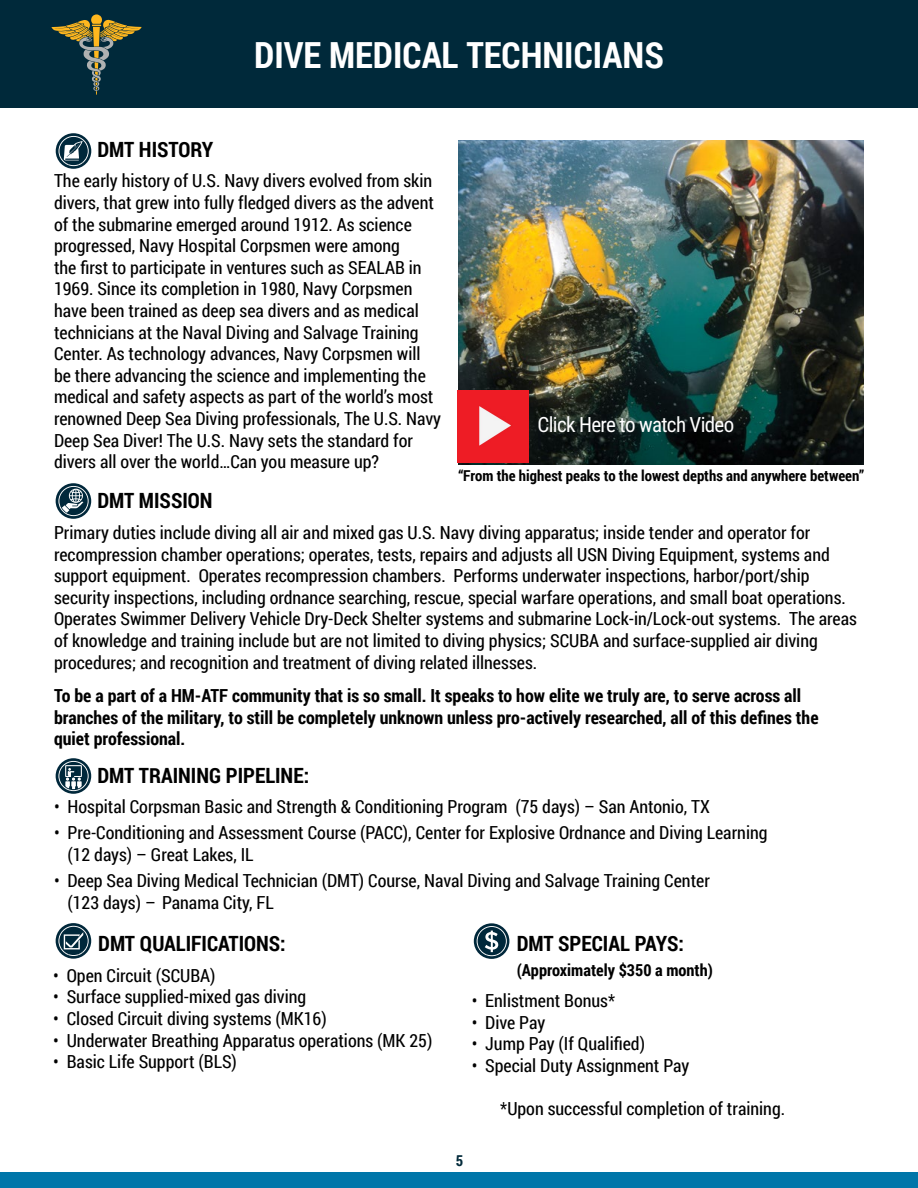
<style>
.page{position:relative;width:918px;height:1188px;background:#fff}
.page>*{position:absolute;margin:0;border:0;box-sizing:border-box;transform-origin:0 0}
.t1{font:700 36px "Roboto Condensed";color:#fff}
.t2{font:700 21px "Roboto Condensed";color:#000}
.t3{font:21px "Roboto Condensed";letter-spacing:-.03em;color:#fff}
.t4{font:18px/21.6px "Roboto Condensed";color:#000}
.t5{font:700 18px/21.6px "Roboto Condensed";color:#000}
.t6{font:700 16.5px "Roboto Condensed";color:#000}
.t7{font:700 15px "Roboto Condensed";color:#000}
.t8{font:700 15px "Roboto Condensed";color:#022a3a}
</style>
<div class="page">
<div style="left:0;top:1173px;width:918px;height:15px;background:#0076a9"></div>
<div style="left:0;top:0;width:918px;height:108px;background:#00293a"></div>
<svg style="left:51px;top:14px;width:91px;height:81px"></svg>
<img style="left:459px;top:140px;width:405px;height:324px">
<div style="left:56px;top:483px;width:35px;height:36px;background:#00283b;border-radius:50%"></div>
<svg style="left:58px;top:486px;width:31px;height:30px"></svg>
<svg style="left:56px;top:758px;width:35px;height:36px"></svg>
<svg style="left:58px;top:761px;width:31px;height:30px"></svg>
<svg style="left:56px;top:133px;width:35px;height:36px"></svg>
<svg style="left:59px;top:136px;width:30px;height:30px"></svg>
<svg style="left:56px;top:923px;width:35px;height:36px"></svg>
<svg style="left:58px;top:926px;width:31px;height:30px"></svg>
<svg style="left:474px;top:923px;width:35px;height:36px"></svg>
<svg style="left:477px;top:926px;width:30px;height:30px"></svg>
<img style="left:457px;top:391px;width:72px;height:71px">
<h1 class="t1" style="left:254px;top:30px;width:411px">DIVE MEDICAL TECHNICIANS</h1>
<p class="t2" style="left:98px;top:135px;width:117px">DMT HISTORY</p>
<p class="t4" style="left:54px;top:170px;width:389px">The early history of U.S. Navy divers evolved from skin divers, that grew into fully fledged divers as the advent of the submarine emerged around 1912. As science progressed, Navy Hospital Corpsmen were among<br>the first to participate in ventures such as SEALAB in 1969. Since its completion in 1980, Navy Corpsmen have been trained as deep sea divers and as medical technicians at the Naval Diving and Salvage Training Center. As technology advances, Navy Corpsmen will be there advancing the science and implementing the medical and safety aspects as part of the world’s most renowned Deep Sea Diving professionals, The U.S. Navy Deep Sea Diver! The U.S. Navy sets the standard for divers all over the world…Can you measure up?</p>
<p class="t2" style="left:98px;top:486px;width:117px">DMT MISSION</p>
<p class="t4" style="left:54px;top:521px;width:804px">Primary duties include diving all air and mixed gas U.S. Navy diving apparatus; inside tender and operator for recompression chamber operations; operates, tests, repairs and adjusts all USN Diving Equipment, systems and support equipment. Operates recompression chambers. Performs underwater inspections, harbor/port/ship security inspections, including ordnance searching, rescue, special warfare operations, and small boat operations.<br>Operates Swimmer Delivery Vehicle Dry-Deck Shelter systems and submarine Lock-in/Lock-out systems. The areas of knowledge and training include but are not limited to diving physics; SCUBA and surface-supplied air diving procedures; and recognition and treatment of diving related illnesses.</p>
<p class="t5" style="left:54px;top:684px;width:766px">To be a part of a HM-ATF community that is so small. It speaks to how elite we truly are, to serve across all branches of the military, to still be completely unknown unless pro-actively researched, all of this defines the quiet professional.</p>
<p class="t2" style="left:98px;top:760px;width:213px">DMT TRAINING PIPELINE:</p>
<p class="t4" style="left:54px;top:795px;width:657px">• Hospital Corpsman Basic and Strength &amp; Conditioning Program (75 days) – San Antonio, TX</p>
<p class="t4" style="left:68px;top:822px;width:702px;text-indent:-14px">• Pre-Conditioning and Assessment Course (PACC), Center for Explosive Ordnance and Diving Learning (12 days) – Great Lakes, IL</p>
<p class="t4" style="left:68px;top:869px;width:644px;text-indent:-14px">• Deep Sea Diving Medical Technician (DMT) Course, Naval Diving and Salvage Training Center (123 days) – Panama City, FL</p>
<p class="t2" style="left:98px;top:929px;width:189px">DMT QUALIFICATIONS:</p>
<p class="t4" style="left:53px;top:964px;width:164px">• Open Circuit (SCUBA)</p>
<p class="t4" style="left:53px;top:986px;width:254px">• Surface supplied-mixed gas diving</p>
<p class="t4" style="left:53px;top:1007px;width:275px">• Closed Circuit diving systems (MK16)</p>
<p class="t4" style="left:53px;top:1029px;width:381px">• Underwater Breathing Apparatus operations (MK 25)</p>
<p class="t4" style="left:53px;top:1050px;width:185px">• Basic Life Support (BLS)</p>
<p class="t3" style="left:538px;top:410px;width:198px">Click Here to watch Video</p>
<p class="t7" style="left:458px;top:465px;width:407px">“From the highest peaks to the lowest depths and anywhere between”</p>
<p class="t2" style="left:517px;top:929px;width:169px">DMT SPECIAL PAYS:</p>
<p class="t6" style="left:517px;top:959px;width:198px">(Approximately $350 a month)</p>
<p class="t4" style="left:472px;top:989px;width:145px">• Enlistment Bonus*</p>
<p class="t4" style="left:472px;top:1011px;width:75px">• Dive Pay</p>
<p class="t4" style="left:472px;top:1032px;width:175px">• Jump Pay (If Qualified)</p>
<p class="t4" style="left:472px;top:1054px;width:219px">• Special Duty Assignment Pay</p>
<p class="t4" style="left:500px;top:1097px;width:286px">*Upon successful completion of training.</p>
<p class="t8" style="left:456px;top:1150px;width:9px">5</p>
</div>
